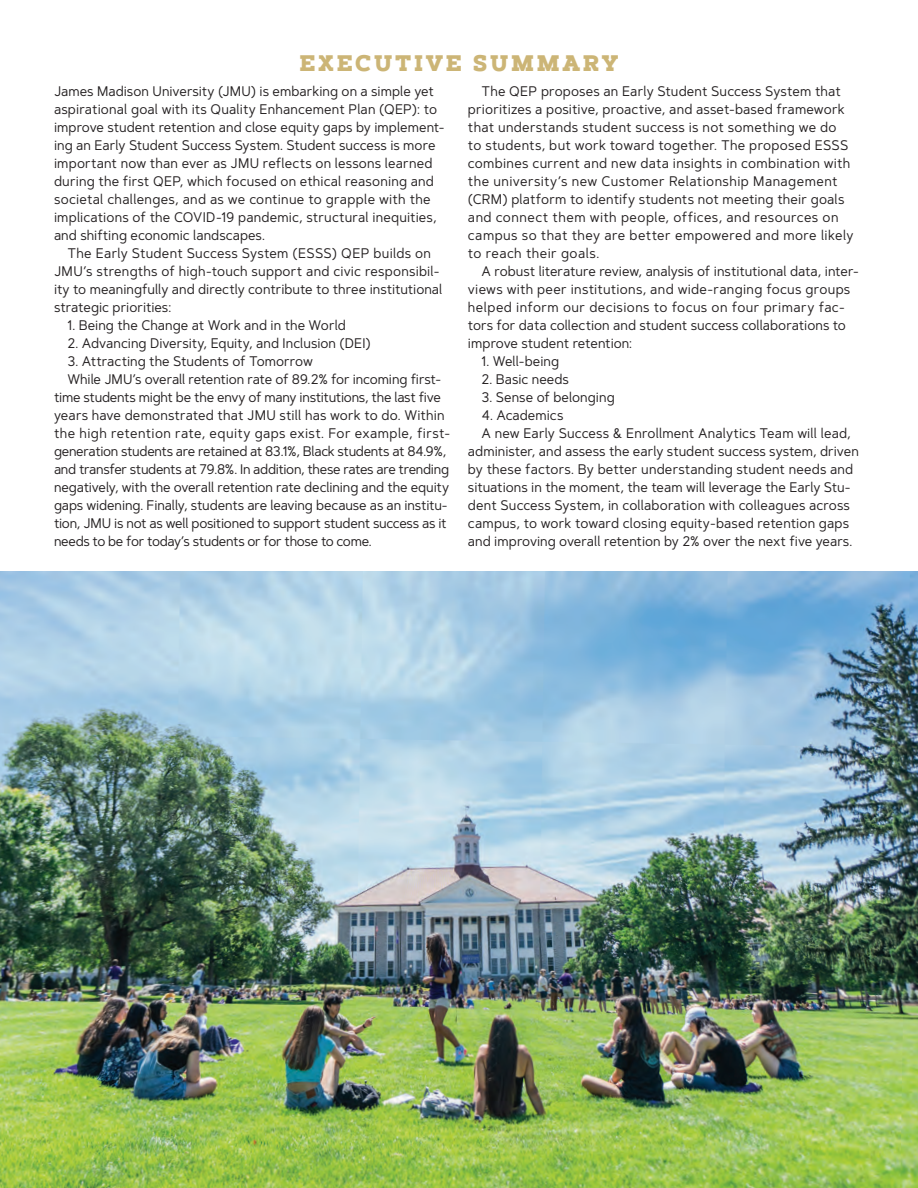
<style>
.page{position:relative;width:918px;height:1188px;background:#fff}
.page>*{position:absolute;margin:0;border:0;box-sizing:border-box;transform-origin:0 0}
._2023_Page_header{font:800 22.5px "Artegra Slab";letter-spacing:.125em;color:#ccb576;scale:.95 1}
._2023_Text_indent{font:13.8px/18px "Artegra Sans";letter-spacing:.005em;color:#231f20;scale:.95 1}
._2023_Text_indent-2{font:13.8px/18px "Artegra Sans";letter-spacing:-.02em;color:#231f20;scale:.95 1}
._2023_Text_no_indent{font:13.8px/18px "Artegra Sans";letter-spacing:.005em;color:#231f20;scale:.95 1}
</style>
<div class="page">
<img style="left:0;top:572px;width:918px;height:616px">
<p class="_2023_Page_header" style="left:300px;top:46px;width:337px">EXECUTIVE SUMMARY</p>
<p class="_2023_Text_no_indent" style="left:54px;top:82px;width:413px">James Madison University (JMU) is embarking on a simple yet aspirational goal with its Quality Enhancement Plan (QEP): to improve student retention and close equity gaps by implement&shy;ing an Early Student Success System. Student success is more important now than ever as JMU reflects on lessons learned during the first QEP, which focused on ethical reasoning and societal challenges, and as we continue to grapple with the implications of the COVID-19 pandemic, structural inequities, and shifting economic landscapes.</p>
<p class="_2023_Text_indent" style="left:54px;top:244px;width:410px;text-indent:13px">The Early Student Success System (ESSS) QEP builds on JMU’s strengths of high-touch support and civic responsibil&shy;ity to meaningfully and directly contribute to three institutional strategic priorities:</p>
<p class="_2023_Text_indent" style="left:67px;top:316px;width:295px">1. Being the Change at Work and in the World</p>
<p class="_2023_Text_indent" style="left:67px;top:334px;width:321px">2. Advancing Diversity, Equity, and Inclusion (DEI)</p>
<p class="_2023_Text_indent" style="left:67px;top:352px;width:260px">3. Attracting the Students of Tomorrow</p>
<p class="_2023_Text_indent-2" style="left:54px;top:370px;width:418px;text-indent:13px">While JMU’s overall retention rate of 89.2% for incoming first&shy;time students might be the envy of many institutions, the last five years have demonstrated that JMU still has work to do. Within the high retention rate, equity gaps exist. For example, first&shy;generation students are retained at 83.1%, Black students at 84.9%, and transfer students at 79.8%. In addition, these rates are trending negatively, with the overall retention rate declining and the equity gaps widening. Finally, students are leaving because as an institu&shy;tion, JMU is not as well positioned to support student success as it needs to be for today’s students or for those to come.</p>
<p class="_2023_Text_indent" style="left:468px;top:82px;width:407px;text-indent:13px">The QEP proposes an Early Student Success System that prioritizes a positive, proactive, and asset-based framework that understands student success is not something we do<br>to students, but work toward together. The proposed ESSS combines current and new data insights in combination with the university’s new Customer Relationship Management (CRM) platform to identify students not meeting their goals and connect them with people, offices, and resources on campus so that they are better empowered and more likely to reach their goals.</p>
<p class="_2023_Text_indent" style="left:468px;top:262px;width:413px;text-indent:13px">A robust literature review, analysis of institutional data, inter&shy;views with peer institutions, and wide-ranging focus groups helped inform our decisions to focus on four primary fac&shy;tors for data collection and student success collaborations to improve student retention:</p>
<p class="_2023_Text_indent" style="left:481px;top:352px;width:83px">1. Well-being</p>
<p class="_2023_Text_indent" style="left:481px;top:370px;width:94px">2. Basic needs</p>
<p class="_2023_Text_indent" style="left:481px;top:388px;width:142px">3. Sense of belonging</p>
<p class="_2023_Text_indent" style="left:481px;top:406px;width:88px">4. Academics</p>
<p class="_2023_Text_indent" style="left:468px;top:424px;width:413px;text-indent:13px">A new Early Success &amp; Enrollment Analytics Team will lead, administer, and assess the early student success system, driven by these factors. By better understanding student needs and situations in the moment, the team will leverage the Early Stu&shy;dent Success System, in collaboration with colleagues across campus, to work toward closing equity-based retention gaps and improving overall retention by 2% over the next five years.</p>
</div>
